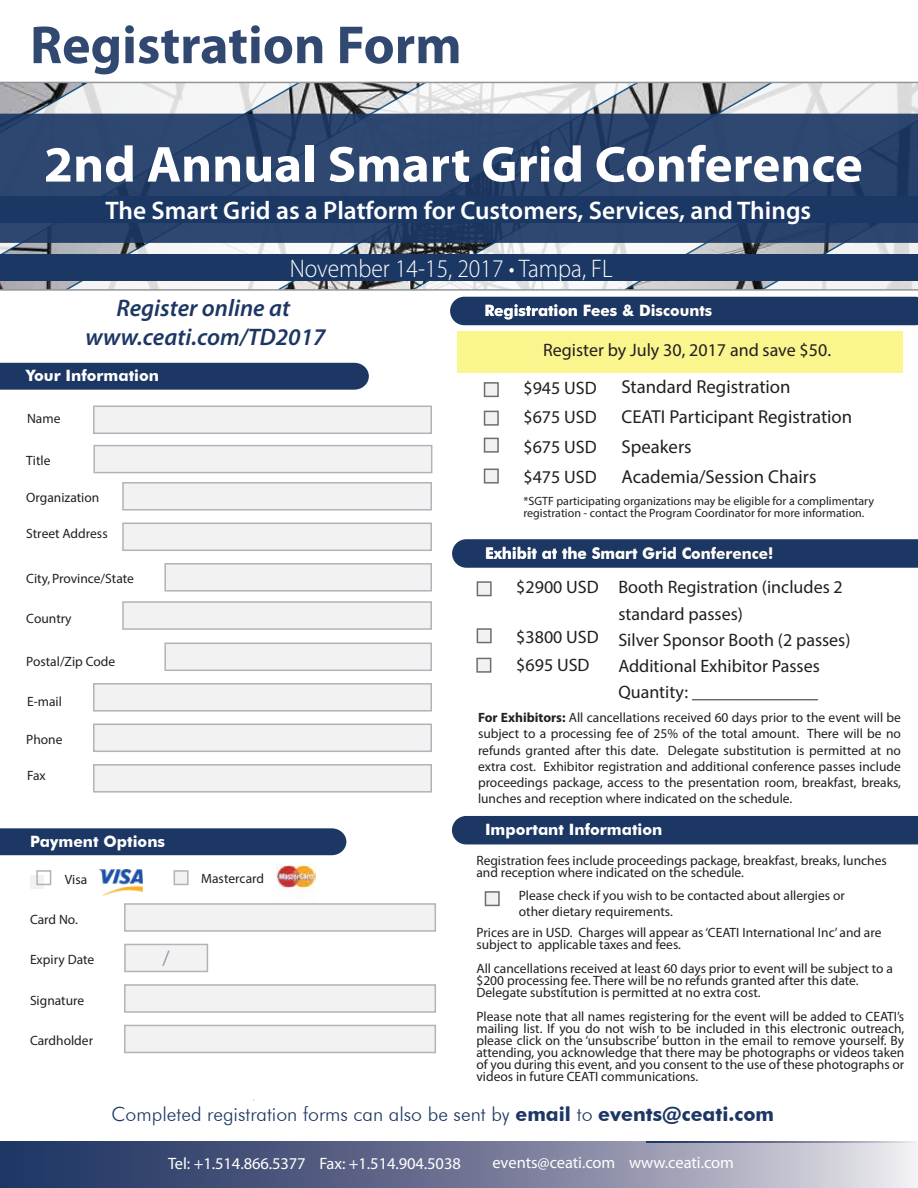
<style>
.page{position:relative;width:918px;height:1188px;background:#fff}
.page>*{position:absolute;margin:0;border:0;box-sizing:border-box;transform-origin:0 0}
.t1{font:700 54px "Myriad Pro";color:#1d3764}
.t2{font:700 51px "Myriad Pro";color:#fff;scale:1.04 1}
.t3{font:600 25.5px "Myriad Pro";color:#fff}
.t4{font:300 25.5px "Myriad Pro";color:#fff;scale:.93 1}
.t5{font:italic 600 24px/28.8px "Myriad Pro";color:#1d3764;text-align:center}
.t6{font:21px "Myriad";color:#9498a6}
.t7{font:300 19.5px "Futura BT";color:#1d3764}
.t8{font:18.75px/30px "Myriad";color:#231f20}
.t9{font:18px/26.1px "Myriad";color:#231f20}
.t10{font:700 18px "Myriad";color:#231f20}
.t11{font:16.5px "Myriad Pro";letter-spacing:-.005em;color:#fff}
.t12{font:700 15.6px "Futura BT";color:#fff}
.t13{font:13.5px/12px "Myriad Pro";color:#231f20}
.t14{font:13.5px/16.2px "Myriad";color:#231f20}
.t15{font:12px/12px "Myriad";color:#231f20}
.s1{font-weight:700}
</style>
<div class="page">
<div style="left:0;top:828px;width:346px;height:27px;background:#1d3764"></div>
<div style="left:0;top:363px;width:369px;height:27px;background:#1d3764"></div>
<div style="left:452px;top:816px;width:466px;height:28px;background:#1d3764"></div>
<div style="left:93px;top:406px;width:339px;height:28px;background:#f3f2f3;border:2px solid #aeb4ba"></div>
<div style="left:122px;top:482px;width:310px;height:29px;background:#f3f2f3;border:2px solid #aeb4ba"></div>
<div style="left:122px;top:523px;width:310px;height:28px;background:#f3f2f3;border:2px solid #aeb4ba"></div>
<div style="left:164px;top:563px;width:268px;height:29px;background:#f3f2f3;border:2px solid #aeb4ba"></div>
<div style="left:164px;top:643px;width:268px;height:28px;background:#f3f2f3;border:2px solid #aeb4ba"></div>
<div style="left:93px;top:683px;width:339px;height:29px;background:#f3f2f3;border:2px solid #aeb4ba"></div>
<div style="left:93px;top:724px;width:339px;height:28px;background:#f3f2f3;border:2px solid #aeb4ba"></div>
<div style="left:93px;top:764px;width:339px;height:29px;background:#f3f2f3;border:2px solid #aeb4ba"></div>
<div style="left:124px;top:944px;width:84px;height:28px;background:#f3f2f3;border:2px solid #aeb4ba"></div>
<div style="left:124px;top:984px;width:312px;height:29px;background:#f3f2f3;border:2px solid #aeb4ba"></div>
<div style="left:124px;top:903px;width:312px;height:29px;background:#f3f2f3;border:2px solid #aeb4ba"></div>
<div style="left:124px;top:1025px;width:312px;height:28px;background:#f3f2f3;border:2px solid #aeb4ba"></div>
<img style="left:277px;top:864px;width:39px;height:34px">
<img style="left:99px;top:870px;width:44px;height:25px">
<div style="left:30px;top:876px;width:14px;height:13px;background:#f3f2f3"></div>
<div style="left:36px;top:870px;width:15px;height:15px;border:2px solid #aeb4ba"></div>
<div style="left:174px;top:870px;width:15px;height:15px;background:#f3f2f3;border:2px solid #aeb4ba"></div>
<svg style="left:450px;top:297px;width:468px;height:28px;background:#29416a"></svg>
<div style="left:485px;top:891px;width:15px;height:15px;background:#f3f2f3;border:2px solid #6d6e71"></div>
<div style="left:458px;top:331px;width:445px;height:41px;background:#fbf58e"></div>
<div style="left:122px;top:601px;width:310px;height:29px;background:#f3f2f3;border:2px solid #aeb4ba"></div>
<div style="left:93px;top:445px;width:339px;height:28px;background:#f3f2f3;border:2px solid #aeb4ba"></div>
<div style="left:484px;top:382px;width:15px;height:15px;background:#f3f2f3;border:2px solid #6d6e71"></div>
<div style="left:484px;top:411px;width:15px;height:15px;background:#f3f2f3;border:2px solid #6d6e71"></div>
<div style="left:484px;top:438px;width:15px;height:15px;background:#f3f2f3;border:2px solid #6d6e71"></div>
<div style="left:477px;top:581px;width:15px;height:15px;background:#f3f2f3;border:2px solid #6d6e71"></div>
<svg style="left:452px;top:539px;width:466px;height:29px;background:#2e456d"></svg>
<svg style="left:0;top:1141px;width:918px;height:47px;background:#757c9a"></svg>
<svg style="left:646px;top:1141px;width:272px;height:1px"></svg>
<div style="left:484px;top:469px;width:15px;height:15px;background:#f3f2f3;border:2px solid #6d6e71"></div>
<div style="left:476px;top:658px;width:15px;height:15px;background:#f3f2f3;border:2px solid #6d6e71"></div>
<div style="left:477px;top:628px;width:15px;height:15px;background:#f3f2f3;border:2px solid #6d6e71"></div>
<svg style="left:0;top:82px;width:918px;height:209px;background:#4f6383"></svg>
<h1 class="t1" style="left:30px;top:10px;width:433px">Registration Form</h1>
<h2 class="t2" style="left:44px;top:131px;width:789px">2nd Annual Smart Grid Conference</h2>
<h3 class="t3" style="left:105px;top:194px;width:707px">The Smart Grid as a Platform for Customers, Services, and Things</h3>
<h3 class="t4" style="left:290px;top:253px;width:349px">November 14-15, 2017 • Tampa, FL</h3>
<h3 class="t5" style="left:86px;top:293px;width:242px">Register online at www.ceati.com/TD2017</h3>
<p class="t12" style="left:26px;top:366px;width:134px">Your Information</p>
<p class="t14" style="left:27px;top:410px;width:35px">Name</p>
<p class="t14" style="left:26px;top:452px;width:26px">Title</p>
<p class="t14" style="left:26px;top:489px;width:75px">Organization</p>
<p class="t14" style="left:26px;top:525px;width:83px">Street Address</p>
<p class="t14" style="left:26px;top:571px;width:109px">City, Province/State</p>
<p class="t14" style="left:26px;top:610px;width:47px">Country</p>
<p class="t14" style="left:26px;top:653px;width:91px">Postal/Zip Code</p>
<p class="t14" style="left:27px;top:694px;width:36px">E-mail</p>
<p class="t14" style="left:26px;top:731px;width:38px">Phone</p>
<p class="t14" style="left:27px;top:767px;width:20px">Fax</p>
<p class="t12" style="left:30px;top:832px;width:136px">Payment Options</p>
<p class="t14" style="left:65px;top:872px;width:24px">Visa</p>
<p class="t14" style="left:201px;top:870px;width:64px">Mastercard</p>
<p class="t14" style="left:30px;top:911px;width:49px">Card No.</p>
<p class="t14" style="left:30px;top:951px;width:66px">Expiry Date</p>
<p class="t14" style="left:30px;top:992px;width:56px">Signature</p>
<p class="t14" style="left:30px;top:1032px;width:65px">Cardholder</p>
<h3 class="t6" style="left:162px;top:945px;width:9px">/</h3>
<p class="t12" style="left:485px;top:301px;width:229px">Registration Fees &amp; Discounts</p>
<h3 class="t10" style="left:543px;top:339px;width:289px">Register by July 30, 2017 and save $50.</h3>
<h3 class="t8" style="left:621px;top:372px;width:232px">Standard Registration<br>CEATI Participant Registration<br>Speakers<br>Academia/Session Chairs</h3>
<h3 class="t9" style="left:523px;top:373px;width:75px;line-height:29.4px;text-align:justify">$945 USD $675 USD $675 USD $475 USD</h3>
<p class="t15" style="left:523px;top:495px;width:352px">*SGTF participating organizations may be eligible for a complimentary registration - contact the Program Coordinator for more information.</p>
<p class="t12" style="left:485px;top:543px;width:290px">Exhibit at the Smart Grid Conference!</p>
<h3 class="t9" style="left:516px;top:574px;width:84px">$2900 USD</h3>
<h3 class="t9" style="left:516px;top:622px;width:84px;line-height:28.5px">$3800 USD $695 USD</h3>
<h3 class="t9" style="left:618px;top:574px;width:234px">Booth Registration (includes 2 standard passes)<br>Silver Sponsor Booth (2 passes)<br>Additional Exhibitor Passes<br>Quantity: ______________</h3>
<p class="t13" style="left:478px;top:709px;width:425px;line-height:16.2px;text-align:justify"><span class="s1">For Exhibitors:</span> All cancellations received 60 days prior to the event will be subject to a processing fee of 25% of the total amount. There will be no refunds granted after this date. Delegate substitution is permitted at no extra cost. Exhibitor registration and additional conference passes include proceedings package, access to the presentation room, breakfast, breaks, lunches and reception where indicated on the schedule.</p>
<p class="t12" style="left:485px;top:820px;width:179px">Important Information</p>
<p class="t13" style="left:476px;top:854px;width:412px">Registration fees include proceedings package, breakfast, breaks, lunches and reception where indicated on the schedule.</p>
<p class="t14" style="left:519px;top:887px;width:328px">Please check if you wish to be contacted about allergies or other dietary requirements.</p>
<p class="t13" style="left:476px;top:926px;width:407px">Prices are in USD. Charges will appear as ‘CEATI International Inc’ and are subject to applicable taxes and fees.</p>
<p class="t13" style="left:476px;top:962px;width:418px">All cancellations received at least 60 days prior to event will be subject to a $200 processing fee. There will be no refunds granted after this date.<br>Delegate substitution is permitted at no extra cost.</p>
<p class="t13" style="left:476px;top:1010px;width:429px;text-align:justify">Please note that all names registering for the event will be added to CEATI’s mailing list. If you do not wish to be included in this electronic outreach, please click on the ‘unsubscribe’ button in the email to remove yourself. By attending, you acknowledge that there may be photographs or videos taken of you during this event, and you consent to the use of these photographs or videos in future CEATI communications.</p>
<h3 class="t7" style="left:112px;top:1102px;width:664px">Completed registration forms can also be sent by <span class="s1">email</span> to <span class="s1">events@ceati.com</span></h3>
<p class="t11" style="left:168px;top:1153px;width:294px">Tel: +1.514.866.5377 Fax: +1.514.904.5038</p>
<p class="t11" style="left:492px;top:1152px;width:243px">events@ceati.com www.ceati.com</p>
</div>
